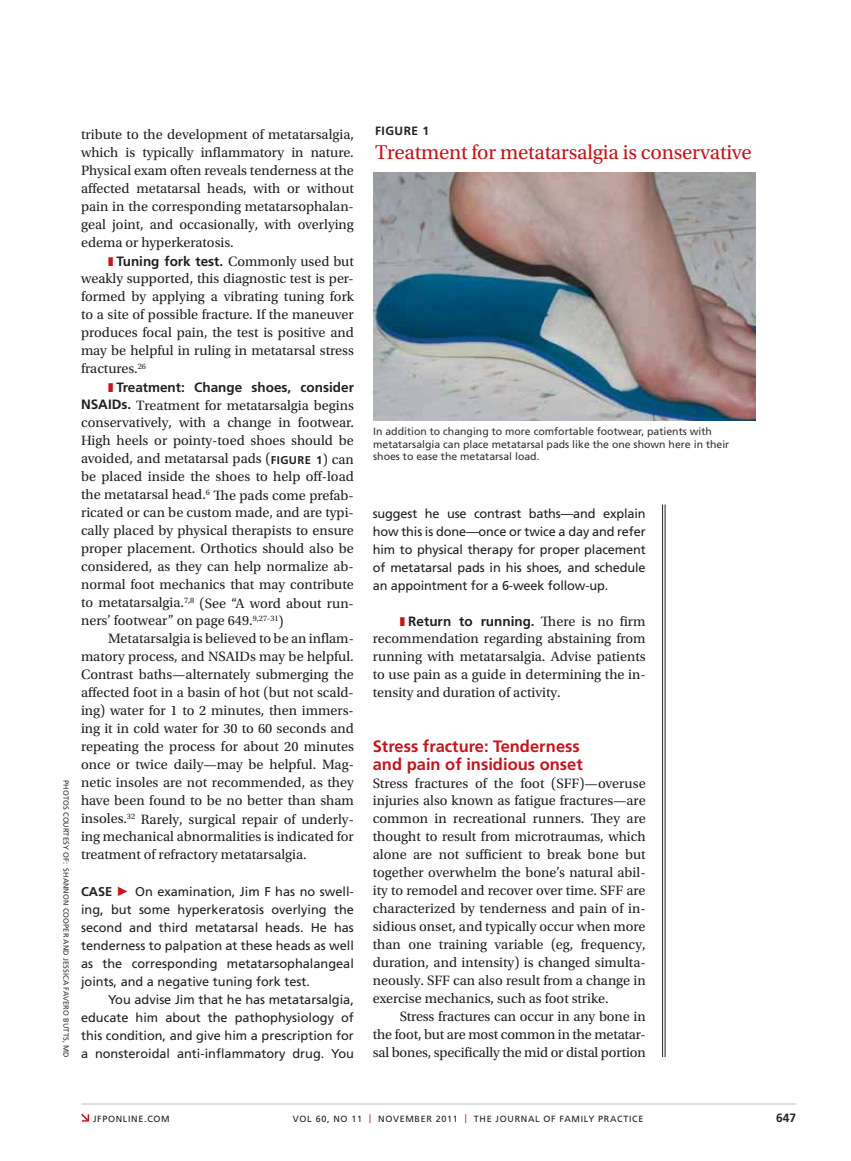
<style>
.page{position:relative;width:851px;height:1161px;background:#fff}
.page>*{position:absolute;margin:0;border:0;box-sizing:border-box;transform-origin:0 0}
.t1{font:21px "Utopia Std";letter-spacing:-.01em;color:#c4161c}
.t2{font:700 16.5px/18px "Frutiger LT Std";color:#c4161c}
.t3{font:14.25px/18px "Utopia Std";color:#231f20;text-align:justify}
.t4{font:700 13.5px "Frutiger LT Std";color:#231f20}
.t5{font:12.75px/18px "Frutiger LT Std";color:#231f20;text-align:justify}
.t6{font:700 12px "Frutiger LT Std";letter-spacing:.04em;color:#231f20}
.t7{font:10.5px/12.8px "Frutiger LT Std";color:#333132}
.t8{font:9px "Frutiger LT Std";letter-spacing:.075em;color:#231f20}
.t9{font:7.5px "Frutiger LT Std";letter-spacing:.01em;color:#333132}
.s1{font-family:"Utopia Std";font-weight:400;font-size:14.25px}
.s2{font-family:"Frutiger LT Std";font-weight:700;font-size:13.5px}
.s3{font-family:"Frutiger LT Std";font-weight:700;font-size:11.25px}
.s4{font-weight:700}
.s5{font-family:"Mathematical Pi Six";color:#c4161c}
.s6{color:#c4161c}
</style>
<div class="page">
<svg style="left:81px;top:1114px;width:8px;height:8px"></svg>
<hr style="left:81px;top:1104px;width:715px;height:1px;background:#bcbec0">
<hr style="left:664px;top:505px;width:1px;height:552px;background:#231f20">
<hr style="left:662px;top:505px;width:1px;height:552px;background:#231f20">
<img style="left:373px;top:173px;width:382px;height:248px">
<p class="t9" style="left:71px;top:780px;width:279px;rotate:90deg">Photos courtesy of: shannon cooper and jessica favero butts, md</p>
<p class="t3" style="left:81px;top:126px;width:274px">tribute to the development of metatarsalgia, which is typically inflammatory in nature.<br>Physical exam often reveals tenderness at the affected metatarsal heads, with or without pain in the corresponding metatarsophalan&shy;geal joint, and occasionally, with overlying edema or hyperkeratosis.</p>
<p class="t4" style="left:116px;top:253px;width:239px">Tuning fork test. <span class="s1">Commonly used but</span></p>
<p class="t3" style="left:81px;top:270px;width:274px">weakly supported, this diagnostic test is per&shy;formed by applying a vibrating tuning fork to a site of possible fracture. If the maneuver produces focal pain, the test is positive and may be helpful in ruling in metatarsal stress fractures.<sup>26</sup></p>
<p class="t4" style="left:116px;top:379px;width:239px">Treatment: Change shoes, consider</p>
<p class="t3" style="left:81px;top:396px;width:274px"><span class="s2">NSAIDs.</span> Treatment for metatarsalgia begins conservatively, with a change in footwear.<br>High heels or pointy-toed shoes should be avoided, and metatarsal pads (<span class="s3">FI GURE 1</span>) can be placed inside the shoes to help off-load the metatarsal head.<sup>6</sup> The pads come prefab&shy;ricated or can be custom made, and are typi&shy;cally placed by physical therapists to ensure proper placement. Orthotics should also be considered, as they can help normalize ab&shy;normal foot mechanics that may contribute to metatarsalgia.<sup>7,8</sup> (See “A word about run&shy;ners’ footwear” on page 649.<sup>9,27-31</sup>)</p>
<p class="t3" style="left:81px;top:630px;width:274px;text-indent:27px">Metatarsalgia is believed to be an inflam&shy;matory process, and NSAIDs may be helpful.<br>Contrast baths—alternately submerging the affected foot in a basin of hot (but not scald&shy;ing) water for 1 to 2 minutes, then immers&shy;ing it in cold water for 30 to 60 seconds and repeating the process for about 20 minutes once or twice daily—may be helpful. Mag&shy;netic insoles are not recommended, as they have been found to be no better than sham insoles.<sup>32</sup> Rarely, surgical repair of underly&shy;ing mechanical abnormalities is indicated for treatment of refractory metatarsalgia.</p>
<p class="t5" style="left:81px;top:882px;width:274px"><span class="s4">CASE</span> <span class="s5">c</span> On examination, Jim F has no swell&shy;ing, but some hyperkeratosis overlying the second and third metatarsal heads. He has tenderness to palpation at these heads as well as the corresponding metatarsophalangeal joints, and a negative tuning fork test.</p>
<p class="t5" style="left:81px;top:990px;width:274px;text-indent:27px">You advise Jim that he has metatarsalgia, educate him about the pathophysiology of this condition, and give him a prescription for a nonsteroidal anti-inflammatory drug. You</p>
<p class="t6" style="left:375px;top:124px;width:56px">FIGURE 1</p>
<h1 class="t1" style="left:375px;top:141px;width:378px">Treatment for metatarsalgia is conservative</h1>
<p class="t7" style="left:373px;top:425px;width:357px">I n addition to changing to more comfortable footwear, patients with metatarsalgia can place metatarsal pads like the one shown here in their shoes to ease the metatarsal load.</p>
<p class="t5" style="left:373px;top:504px;width:274px">suggest he use contrast baths—and explain how this is done—once or twice a day and refer him to physical therapy for proper placement of metatarsal pads in his shoes, and schedule an appointment for a 6-week follow-up.</p>
<p class="t4" style="left:408px;top:613px;width:239px">Return to running. <span class="s1">There is no firm</span></p>
<p class="t3" style="left:373px;top:630px;width:274px">recommendation regarding abstaining from running with metatarsalgia. Advise patients to use pain as a guide in determining the in&shy;tensity and duration of activity.</p>
<p class="t2" style="left:373px;top:737px;width:211px">Stress fracture: Tenderness and pain of insidious onset</p>
<p class="t3" style="left:373px;top:774px;width:274px">Stress fractures of the foot (SFF)—overuse injuries also known as fatigue fractures—are common in recreational runners. They are thought to result from microtraumas, which alone are not sufficient to break bone but together overwhelm the bone’s natural abil&shy;ity to remodel and recover over time. SFF are characterized by tenderness and pain of in&shy;sidious onset, and typically occur when more than one training variable (eg, frequency, duration, and intensity) is changed simulta&shy;neously. SFF can also result from a change in exercise mechanics, such as foot strike.</p>
<p class="t3" style="left:373px;top:1008px;width:274px;text-indent:27px">Stress fractures can occur in any bone in the foot, but are most common in the metatar&shy;sal bones, specifically the mid or distal portion</p>
<p class="t8" style="left:93px;top:1113px;width:78px">jfponline.com</p>
<p class="t8" style="left:293px;top:1113px;width:352px">Vol 60, No 11 <span class="s6">|</span> November 2011 <span class="s6">|</span> The Journal of Family Practice</p>
<p class="t6" style="left:776px;top:1111px;width:22px">647</p>
</div>
